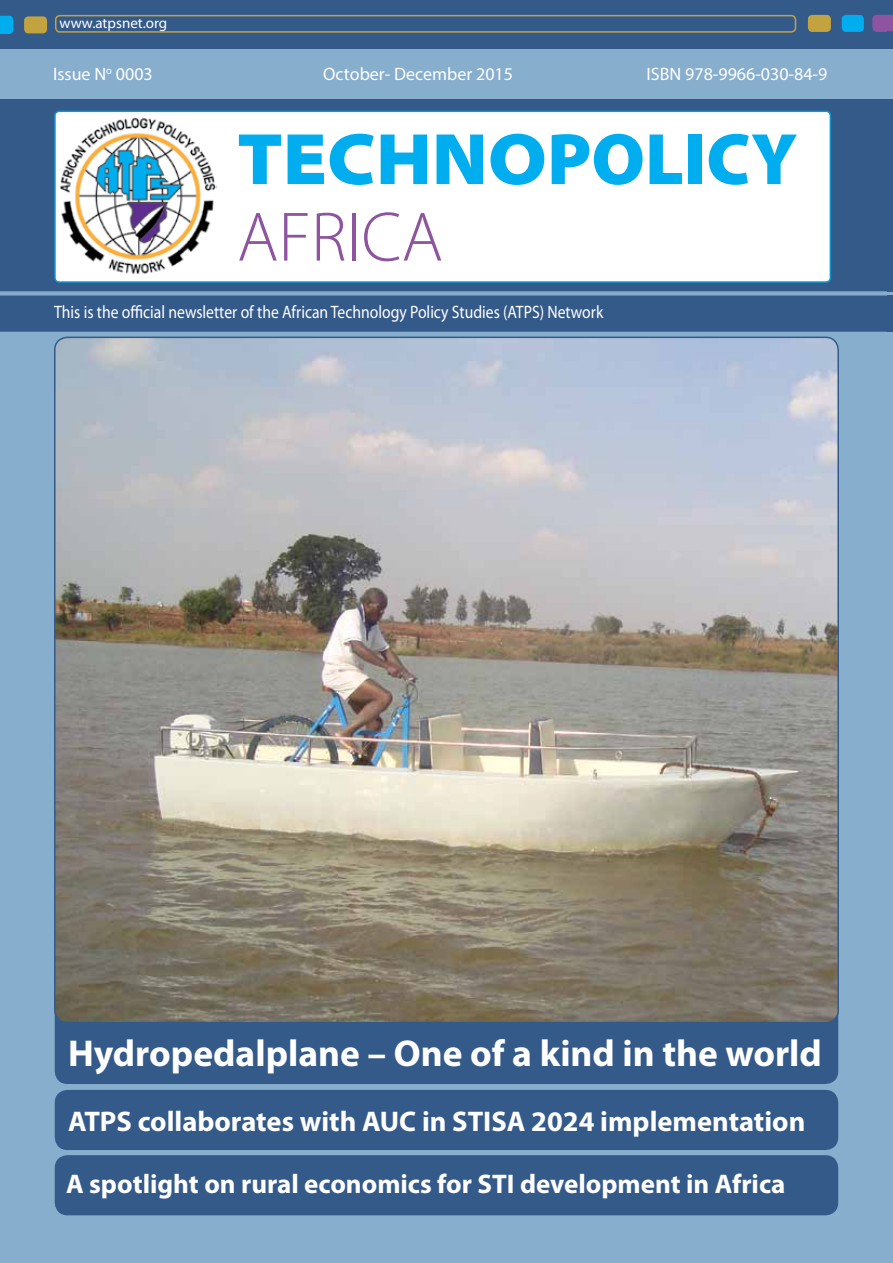
<style>
.page{position:relative;width:893px;height:1263px;background:#fff}
.page>*{position:absolute;margin:0;border:0;box-sizing:border-box;transform-origin:0 0}
.t1{font:900 semi-expanded 73.5px "Myriad Pro";color:#00adef}
.t2{font:300 70.5px "Myriad Pro";color:#8e54a0}
.t3{font:900 condensed 51px/63.4px "Myriad Pro";color:#fff}
.t4{font:700 37.5px "Myriad Pro";color:#fff}
.t5{font:700 28.5px "Myriad Pro";color:#fff}
.t6{font:700 27px "Myriad Pro";color:#fff}
.t7{font:18px "Myriad Pro";color:#fff;scale:.87 1}
.t8{font:18px "Myriad Pro";color:#fff}
.t9{font:15px "Myriad Pro";color:#fff}
.s1{font-stretch:normal}
</style>
<div class="page">
<div style="left:0;top:52px;width:893px;height:1211px;background:#87aecd"></div>
<div style="left:0;top:0;width:887px;height:49px;background:#345a8a"></div>
<div style="left:0;top:99px;width:887px;height:192px;background:#345a8a"></div>
<div style="left:0;top:296px;width:887px;height:36px;background:#345a8a"></div>
<div style="left:55px;top:111px;width:775px;height:171px;background:#fff;border-radius:4px"></div>
<div style="left:54px;top:111px;width:777px;height:172px;border:2px solid #0e97ce;border-radius:4px"></div>
<div style="left:808px;top:15px;width:23px;height:17px;background:#c3a33f;border-radius:4px"></div>
<div style="left:842px;top:15px;width:22px;height:17px;background:#00adef;border-radius:4px"></div>
<div style="left:55px;top:15px;width:741px;height:18px;border:2px solid #c3a33f;border-radius:4px"></div>
<div style="left:24px;top:16px;width:23px;height:17px;background:#c3a33f;border-radius:4px"></div>
<div style="left:55px;top:982px;width:783px;height:102px;background:#345a89;border-radius:13px"></div>
<div style="left:55px;top:1090px;width:783px;height:60px;background:#345a89;border-radius:13px"></div>
<div style="left:55px;top:1155px;width:783px;height:60px;background:#345a89;border-radius:13px"></div>
<img style="left:55px;top:337px;width:783px;height:683px">
<svg style="left:873px;top:10px;width:20px;height:22px"></svg>
<svg style="left:0;top:16px;width:13px;height:18px"></svg>
<div style="left:0;top:49px;width:893px;height:50px;background:#87aecd"></div>
<img style="left:60px;top:117px;width:157px;height:157px">
<p class="t9" style="left:59px;top:13px;width:109px">www.atpsnet.org</p>
<p class="t8" style="left:53px;top:63px;width:101px">Issue N<sup>o</sup> 0003</p>
<p class="t8" style="left:323px;top:63px;width:191px">October- December 2015</p>
<p class="t8" style="left:647px;top:63px;width:182px">ISBN 978-9966-030-84-9</p>
<p class="t7" style="left:91px;top:65px;width:61px">N<sup>o</sup> 00 1</p>
<p class="t7" style="left:380px;top:65px;width:78px">June 2015</p>
<p class="t7" style="left:644px;top:65px;width:153px">ISBN 9966 030-80-1</p>
<h1 class="t1" style="left:237px;top:117px;width:562px">TECHNO<span class="s1">POLICY</span></h1>
<h2 class="t2" style="left:237px;top:195px;width:207px">AFRICA</h2>
<p class="t7" style="left:54px;top:301px;width:633px">This is the official newsletter of the African Technology Policy Studies (ATPS) Network</p>
<h3 class="t4" style="left:68px;top:1029px;width:755px">Hydropedalplane – One of a kind in the world</h3>
<h3 class="t5" style="left:68px;top:1102px;width:739px">ATPS collaborates with AUC in STISA 2024 implementation</h3>
<h3 class="t6" style="left:66px;top:1166px;width:721px">A spotlight on rural economics for STI development in Africa</h3>
<h3 class="t3" style="left:58px;top:1028px;width:633px">New Leadership at ATPS<br>ATPS emerges as best Think Tank<br>STI in Advancing Higher Education</h3>
</div>
